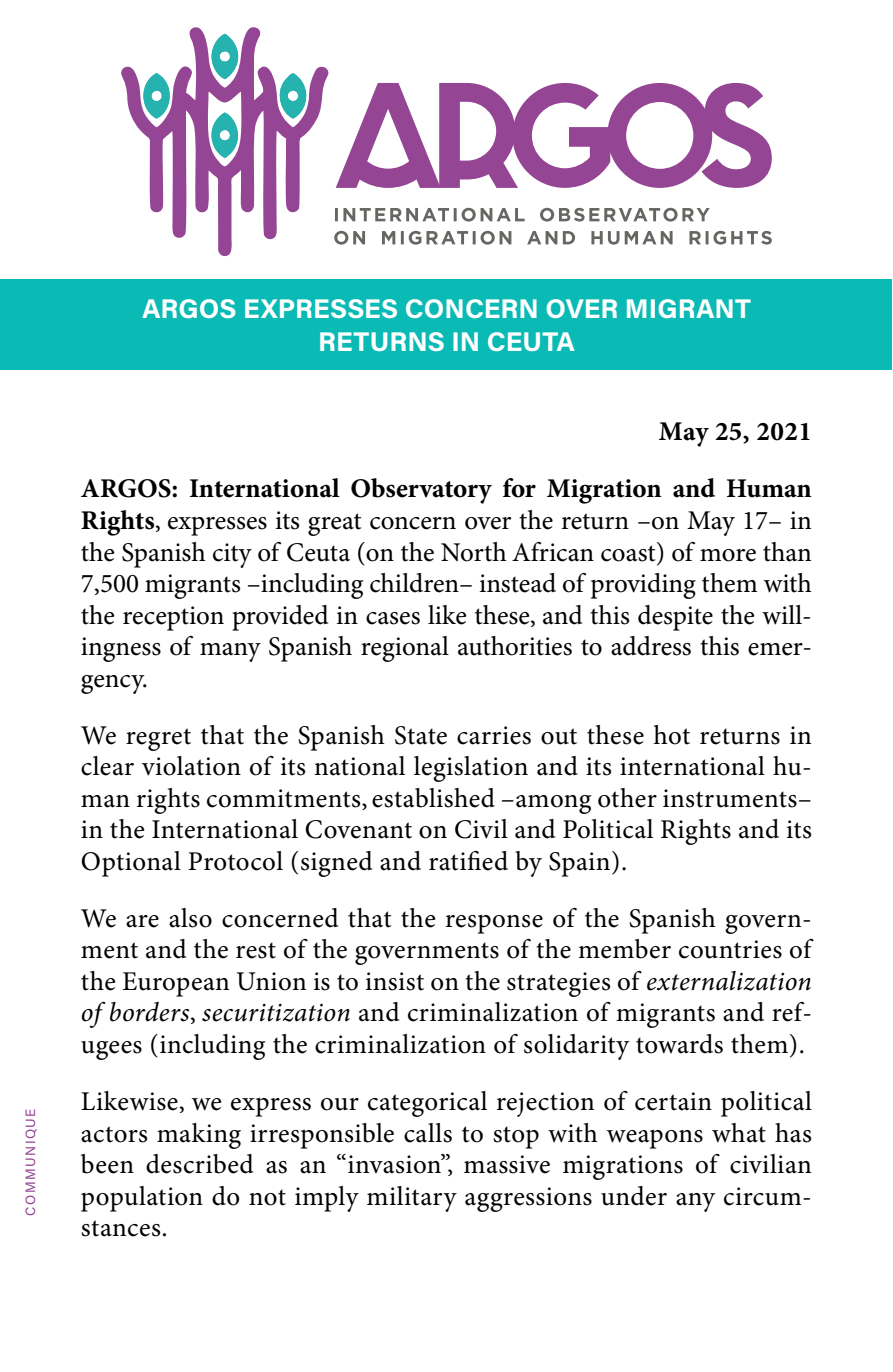
<style>
.page{position:relative;width:893px;height:1372px;background:#fff}
.page>*{position:absolute;margin:0;border:0;box-sizing:border-box;transform-origin:0 0}
.t1{font:27px/31.5px "Minion Pro";letter-spacing:.01em;color:#000;text-align:justify}
.t2{font:700 27px/56.9px "Minion Pro";color:#000;text-align:right}
.t3{font:27px/32.4px "Acumin Variable Concept";letter-spacing:.04em;color:#fff;text-align:center}
.t4{font:13.5px "Acumin Variable Concept";letter-spacing:.115em;color:#944493}
.s1{font-weight:700}
.s2{font-style:italic}
</style>
<div class="page">
<svg style="left:336px;top:83px;width:436px;height:105px"></svg>
<svg style="left:334px;top:208px;width:438px;height:36px"></svg>
<div style="left:0;top:279px;width:891px;height:91px;background:#0abab5"></div>
<svg style="left:121px;top:27px;width:207px;height:229px"></svg>
<hr style="left:892px;top:1266px;width:1px;height:105px;background:#25b4b1">
<p class="t4" style="left:21px;top:1215px;width:108px;rotate:-90deg">COMMUNIQUE</p>
<p class="t3" style="left:142px;top:291px;width:609px">ARGOS EXPRESSES CONCERN OVER MIGRANT<br>RETURNS IN CEUTA</p>
<p class="t2" style="left:81px;top:404px;width:732px">May 25, 2021<br>ARGOS: International Observatory for Migration and Human</p>
<p class="t1" style="left:81px;top:505px;width:732px"><span class="s1">Rights</span>, expresses its great concern over the return –on May 17– in the Spanish city of Ceuta (on the North African coast) of more than 7,500 migrants –including children– instead of providing them with the reception provided in cases like these, and this despite the will&shy;ingness of many Spanish regional authorities to address this emer&shy;gency.</p>
<p class="t1" style="left:81px;top:720px;width:733px">We regret that the Spanish State carries out these hot returns in clear violation of its national legislation and its international hu&shy;man rights commitments, established –among other instruments– in the International Covenant on Civil and Political Rights and its Optional Protocol (signed and ratified by Spain).</p>
<p class="t1" style="left:81px;top:903px;width:732px">We are also concerned that the response of the Spanish govern&shy;ment and the rest of the governments of the member countries of the European Union is to insist on the strategies of <span class="s2">externalization of borders</span>, <span class="s2">securitization</span> and criminalization of migrants and ref&shy;ugees (including the criminalization of solidarity towards them).</p>
<p class="t1" style="left:81px;top:1086px;width:732px">Likewise, we express our categorical rejection of certain political actors making irresponsible calls to stop with weapons what has been described as an “invasion”, massive migrations of civilian population do not imply military aggressions under any circum&shy;stances.</p>
</div>
